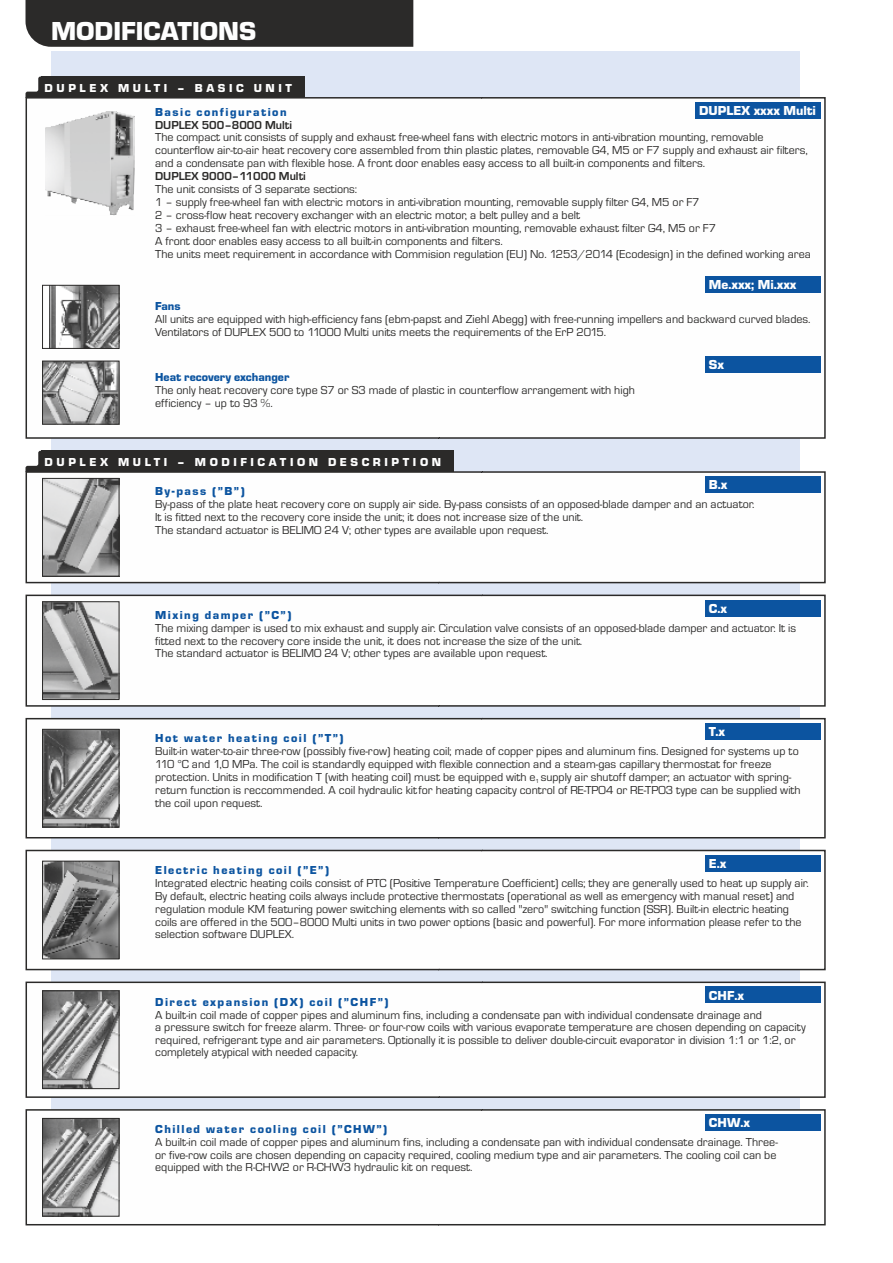
<style>
.page{position:relative;width:893px;height:1263px;background:#fff}
.page>*{position:absolute;margin:0;border:0;box-sizing:border-box;transform-origin:0 0}
.t1{font:27px "Eurostile TEE Blac";color:#fefefe}
.t2{font:13.5px "Eurostile TEE Blac";color:#fefefe}
.t3{font:12px/12.9px "Eurostile TEE";color:#2b2a29}
.t4{font:12px "Eurostile TEE Blac";letter-spacing:.125em;color:#0c54a0}
.t5{font:12px "Eurostile TEE Blac";letter-spacing:.3em;color:#fefefe}
.t6{font:700 12px "Eurostile TEE";color:#2b2a29}
.t7{font:12px "Eurostile TEE Blac";color:#0c54a0}
.t8{font:6px "Eurostile TEE";color:#2b2a29}
</style>
<div class="page">
<div style="left:51px;top:51px;width:748px;height:1161px;background:#dee6f5"></div>
<div style="left:26px;top:0;width:387px;height:47px;background:#2b2a29"></div>
<svg style="left:26px;top:451px;width:16px;height:19px"></svg>
<div style="left:42px;top:451px;width:412px;height:21px;background:#2b2a29"></div>
<svg style="left:26px;top:77px;width:16px;height:19px"></svg>
<div style="left:42px;top:77px;width:263px;height:21px;background:#2b2a29"></div>
<div style="left:25px;top:96px;width:801px;height:343px;background:#fefefe"></div>
<img style="left:44px;top:363px;width:73px;height:59px">
<div style="left:42px;top:361px;width:77px;height:63px;border:1px solid #2b2a29"></div>
<img style="left:50px;top:287px;width:67px;height:60px">
<div style="left:42px;top:285px;width:77px;height:64px;border:1px solid #2b2a29"></div>
<div style="left:705px;top:276px;width:116px;height:17px;background:#0c54a0"></div>
<div style="left:705px;top:356px;width:116px;height:17px;background:#0c54a0"></div>
<img style="left:45px;top:111px;width:89px;height:104px">
<div style="left:695px;top:102px;width:126px;height:17px;background:#0c54a0"></div>
<div style="left:25px;top:470px;width:801px;height:114px;background:#fefefe"></div>
<img style="left:44px;top:480px;width:73px;height:94px">
<div style="left:42px;top:478px;width:77px;height:98px;border:1px solid #2b2a29"></div>
<div style="left:25px;top:849px;width:801px;height:122px;background:#fefefe"></div>
<div style="left:25px;top:1108px;width:801px;height:118px;background:#fefefe"></div>
<div style="left:25px;top:594px;width:801px;height:113px;background:#fefefe"></div>
<img style="left:44px;top:603px;width:73px;height:95px">
<div style="left:42px;top:601px;width:77px;height:99px;border:1px solid #2b2a29"></div>
<div style="left:25px;top:981px;width:801px;height:118px;background:#fefefe"></div>
<div style="left:705px;top:476px;width:116px;height:17px;background:#0c54a0"></div>
<div style="left:705px;top:600px;width:116px;height:16px;background:#0c54a0"></div>
<div style="left:705px;top:855px;width:116px;height:16px;background:#0c54a0"></div>
<div style="left:705px;top:986px;width:116px;height:17px;background:#0c54a0"></div>
<div style="left:705px;top:1114px;width:116px;height:17px;background:#0c54a0"></div>
<img style="left:44px;top:993px;width:73px;height:94px">
<div style="left:42px;top:991px;width:77px;height:98px;border:1px solid #2b2a29"></div>
<img style="left:44px;top:1120px;width:73px;height:94px">
<div style="left:42px;top:1118px;width:77px;height:98px;border:1px solid #2b2a29"></div>
<div style="left:25px;top:717px;width:801px;height:122px;background:#fefefe"></div>
<img style="left:44px;top:731px;width:73px;height:94px">
<div style="left:42px;top:729px;width:77px;height:98px;border:1px solid #2b2a29"></div>
<div style="left:705px;top:723px;width:116px;height:17px;background:#0c54a0"></div>
<img style="left:44px;top:863px;width:73px;height:94px">
<div style="left:42px;top:861px;width:77px;height:98px;border:1px solid #2b2a29"></div>
<h1 class="t1" style="left:51px;top:22px;width:207px">MODIFICATIONS</h1>
<p class="t5" style="left:45px;top:84px;width:249px">DUPLEX MULTI – BASIC UNIT</p>
<p class="t4" style="left:155px;top:107px;width:133px">Basic configuration</p>
<p class="t6" style="left:155px;top:121px;width:138px">DUPLEX 500–8000 Multi</p>
<p class="t3" style="left:155px;top:132px;width:654px">The compact unit consists of supply and exhaust free-wheel fans with electric motors in anti-vibration mounting, removable counterflow air-to-air heat recovery core assembled from thin plastic plates, removable G4, M5 or F7 supply and exhaust air filters, and a condensate pan with flexible hose. A front door enables easy access to all built-in components and filters.</p>
<p class="t6" style="left:155px;top:172px;width:152px">DUPLEX 9000–11000 Multi</p>
<p class="t3" style="left:155px;top:184px;width:657px">The unit consists of 3 separate sections:<br>1 – supply free-wheel fan with electric motors in anti-vibration mounting, removable supply filter G4, M5 or F7<br>2 – cross-flow heat recovery exchanger with an electric motor, a belt pulley and a belt<br>3 – exhaust free-wheel fan with electric motors in anti-vibration mounting, removable exhaust filter G4, M5 or F7<br>A front door enables easy access to all built-in components and filters.<br>The units meet requirement in accordance with Commision regulation (EU) No. 1253/2014 (Ecodesign) in the defined working area</p>
<p class="t2" style="left:699px;top:106px;width:118px">DUPLEX xxxx Multi</p>
<p class="t2" style="left:709px;top:280px;width:89px">Me.xxx; Mi.xxx</p>
<p class="t4" style="left:155px;top:302px;width:27px">Fans</p>
<p class="t3" style="left:155px;top:314px;width:657px">All units are equipped with high-efficiency fans (ebm-papst and Ziehl Abegg) with free-running impellers and backward curved blades.<br>Ventilators of DUPLEX 500 to 11000 Multi units meets the requirements of the ErP 2015.</p>
<p class="t7" style="left:155px;top:373px;width:136px">Heat recovery exchanger</p>
<p class="t3" style="left:155px;top:384px;width:481px">The only heat recovery core type S7 or S3 made of plastic in counterflow arrangement with high efficiency – up to 93 %.</p>
<p class="t2" style="left:709px;top:360px;width:17px">Sx</p>
<p class="t5" style="left:45px;top:458px;width:398px">DUPLEX MULTI – MODIFICATION DESCRIPTION</p>
<p class="t2" style="left:709px;top:480px;width:20px">B.x</p>
<p class="t4" style="left:155px;top:487px;width:91px">By-pass (”B”)</p>
<p class="t3" style="left:155px;top:499px;width:601px">By-pass of the plate heat recovery core on supply air side. By-pass consists of an opposed-blade damper and an actuator.<br>It is fitted next to the recovery core inside the unit; it does not increase size of the unit.<br>The standard actuator is BELIMO 24 V; other types are available upon request.</p>
<p class="t2" style="left:709px;top:603px;width:20px">C.x</p>
<p class="t4" style="left:155px;top:611px;width:138px">Mixing damper (”C”)</p>
<p class="t3" style="left:155px;top:622px;width:642px">The mixing damper is used to mix exhaust and supply air. Circulation valve consists of an opposed-blade damper and actuator. It is fitted next to the recovery core inside the unit, it does not increase the size of the unit.<br>The standard actuator is BELIMO 24 V; other types are available upon request.</p>
<p class="t2" style="left:709px;top:727px;width:17px">T.x</p>
<p class="t4" style="left:155px;top:734px;width:190px">Hot water heating coil (”T”)</p>
<p class="t3" style="left:155px;top:746px;width:645px">Built-in water-to-air three-row (possibly five-row) heating coil; made of copper pipes and aluminum fins. Designed for systems up to<br>110 °C and 1,0 MPa. The coil is standardly equipped with flexible connection and a steam-gas capillary thermostat for freeze protection. Units in modification T (with heating coil) must be equipped with e supply air shutoff damper; an actuator with spring-</p>
<p class="t8" style="left:536px;top:779px;width:5px">1</p>
<p class="t3" style="left:155px;top:784px;width:647px">return function is reccommended. A coil hydraulic kitfor heating capacity control of RE-TPO4 or RE-TPO3 type can be supplied with the coil upon request.</p>
<p class="t2" style="left:709px;top:859px;width:19px">E.x</p>
<p class="t4" style="left:155px;top:866px;width:175px">Electric heating coil (”E”)</p>
<p class="t3" style="left:155px;top:877px;width:655px">Integrated electric heating coils consist of PTC (Positive Temperature Coefficient) cells; they are generally used to heat up supply air.<br>By default, electric heating coils always include protective thermostats (operational as well as emergency with manual reset) and regulation module KM featuring power switching elements with so called "zero" switching function (SSR). Built-in electric heating coils are offered in the 500–8000 Multi units in two power options (basic and powerful). For more information please refer to the selection software DUPLEX.</p>
<p class="t2" style="left:709px;top:990px;width:37px">CHF.x</p>
<p class="t4" style="left:155px;top:998px;width:235px">Direct expansion (DX) coil (”CHF”)</p>
<p class="t3" style="left:155px;top:1009px;width:652px;line-height:12.5px">A built-in coil made of copper pipes and aluminum fins, including a condensate pan with individual condensate drainage and<br>a pressure switch for freeze alarm. Three- or four-row coils with various evaporate temperature are chosen depending on capacity required, refrigerant type and air parameters. Optionally it is possible to deliver double-circuit evaporator in division 1:1 or 1:2, or completely atypical with needed capacity.</p>
<p class="t2" style="left:709px;top:1118px;width:43px">CHW.x</p>
<p class="t4" style="left:155px;top:1125px;width:234px">Chilled water cooling coil (”CHW”)</p>
<p class="t3" style="left:155px;top:1137px;width:624px;line-height:12.5px;text-align:justify">A built-in coil made of copper pipes and aluminum fins, including a condensate pan with individual condensate drainage. Three&shy;or five-row coils are chosen depending on capacity required, cooling medium type and air parameters. The cooling coil can be equipped with the R-CHW2 or R-CHW3 hydraulic kit on request.</p>
</div>
